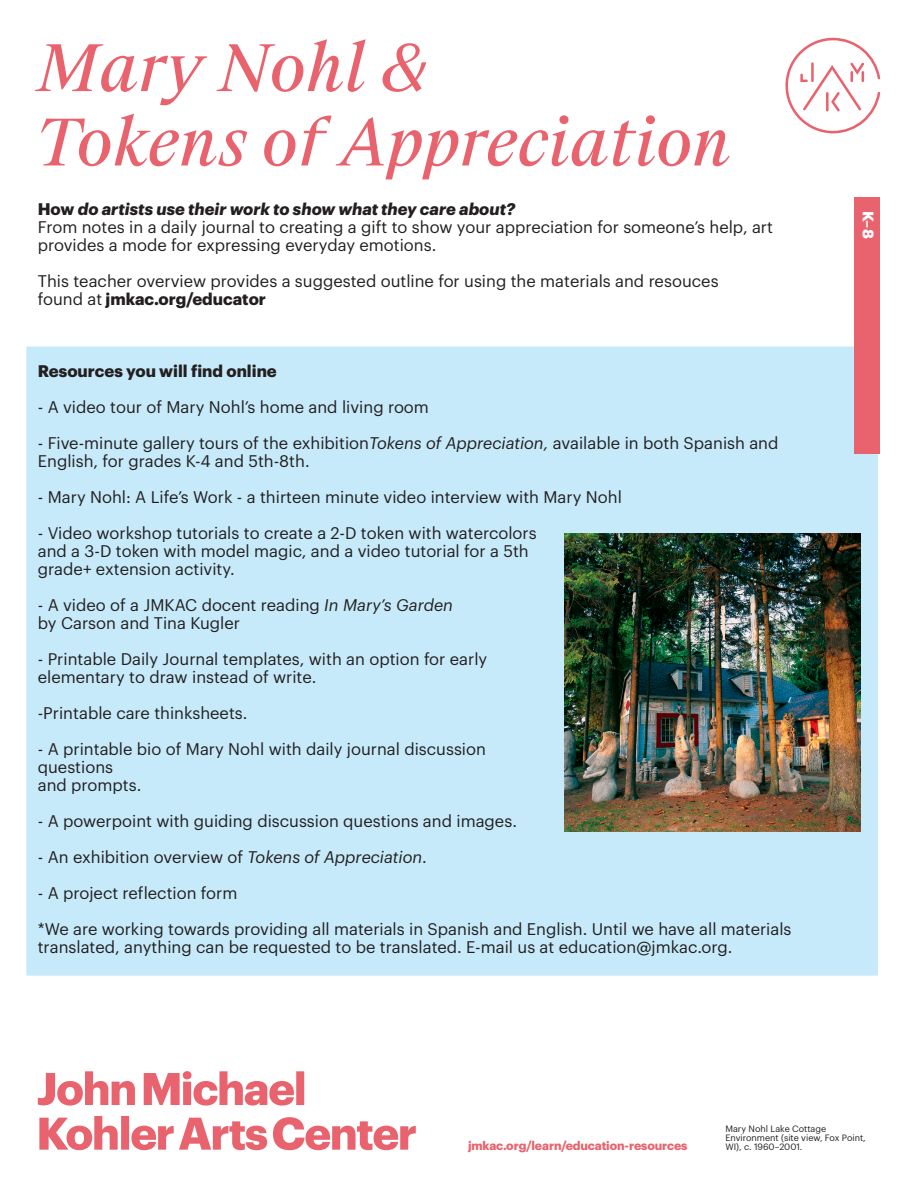
<style>
.page{position:relative;width:918px;height:1188px;background:#fff}
.page>*{position:absolute;margin:0;border:0;box-sizing:border-box;transform-origin:0 0}
.t1{font:italic 64.5px "Suisse Works";color:#e9636e}
.t2{font:16.5px/18px "Graphik";color:#231f20}
.t3{font:700 16.5px "Graphik";color:#231f20}
.t4{font:italic 700 16.5px "Graphik";color:#231f20}
.t5{font:700 15px "Graphik";color:#fff}
.t6{font:700 12.15px "Graphik";letter-spacing:-.01em;color:#e9636e}
.t7{font:9px/9px "Graphik";color:#231f20}
.s1{font-style:normal}
.s2{font-weight:400}
.s3{font-style:italic}
</style>
<div class="page">
<div style="left:25px;top:345px;width:854px;height:632px;background:#c6eafa;border:2px solid #fff"></div>
<svg style="left:39px;top:1116px;width:377px;height:34px"></svg>
<svg style="left:38px;top:1071px;width:266px;height:35px"></svg>
<svg style="left:785px;top:38px;width:95px;height:95px"></svg>
<hr style="left:811px;top:62px;width:3px;height:20px;background:#e9636e">
<div style="left:854px;top:198px;width:25px;height:256px;background:#e9636e"></div>
<img style="left:565px;top:534px;width:295px;height:298px">
<p class="t1" style="left:37px;top:27px;width:392px">Mary Nohl &amp;</p>
<p class="t1" style="left:37px;top:102px;width:695px">Tokens of Appreciation</p>
<p class="t4" style="left:38px;top:196px;width:479px"><span class="s1">How</span> do artists use their work to show what they care about?</p>
<p class="t2" style="left:38px;top:216px;width:737px">From notes in a daily journal to creating a gift to show your appreciation for someone’s help, art provides a mode for expressing everyday emotions.</p>
<p class="t2" style="left:38px;top:270px;width:682px">This teacher overview provides a suggested outline for using the materials and resouces</p>
<p class="t3" style="left:38px;top:286px;width:230px"><span class="s2">found at</span> jmkac.org/educator</p>
<p class="t3" style="left:38px;top:358px;width:241px">Resources you will find online</p>
<p class="t2" style="left:38px;top:396px;width:393px">- A video tour of Mary Nohl’s home and living room</p>
<p class="t2" style="left:38px;top:432px;width:742px">- Five-minute gallery tours of the exhibition<span class="s3">Tokens of Appreciation,</span> available in both Spanish and<br>English, for grades K-4 and 5th-8th.</p>
<p class="t2" style="left:38px;top:486px;width:586px"><span class="s3">-</span> Mary Nohl: A Life’s Work - a thirteen minute video interview with Mary Nohl</p>
<p class="t2" style="left:38px;top:522px;width:500px">- Video workshop tutorials to create a 2-D token with watercolors and a 3-D token with model magic, and a video tutorial for a 5th grade+ extension activity.</p>
<p class="t2" style="left:38px;top:594px;width:417px">- A video of a JMKAC docent reading <span class="s3">In Mary’s Garden</span></p>
<p class="t2" style="left:38px;top:612px;width:204px">by Carson and Tina Kugler</p>
<p class="t2" style="left:38px;top:648px;width:451px">- Printable Daily Journal templates, with an option for early elementary to draw instead of write.</p>
<p class="t2" style="left:38px;top:702px;width:211px">-Printable care thinksheets.</p>
<p class="t2" style="left:38px;top:738px;width:450px">- A printable bio of Mary Nohl with daily journal discussion questions</p>
<p class="t2" style="left:38px;top:774px;width:105px">and prompts.</p>
<p class="t2" style="left:38px;top:810px;width:481px">- A powerpoint with guiding discussion questions and images.</p>
<p class="t2" style="left:38px;top:846px;width:391px">- An exhibition overview of <span class="s3">Tokens of Appreciation</span>.</p>
<p class="t2" style="left:38px;top:882px;width:201px">- A project reflection form</p>
<p class="t2" style="left:38px;top:918px;width:755px">*We are working towards providing all materials in Spanish and English. Until we have all materials translated, anything can be requested to be translated. E-mail us at education@jmkac.org.</p>
<p class="t5" style="left:880px;top:211px;width:29px;rotate:90deg">K–8</p>
<p class="t7" style="left:725px;top:1124px;width:142px">Mary Nohl Lake Cottage<br>Environment (site view, Fox Point,</p>
<p class="t6" style="left:468px;top:1136px;width:221px">jmkac.org/learn/education-resources</p>
<p class="t7" style="left:725px;top:1142px;width:79px">WI), c. 1960–2001.</p>
</div>
